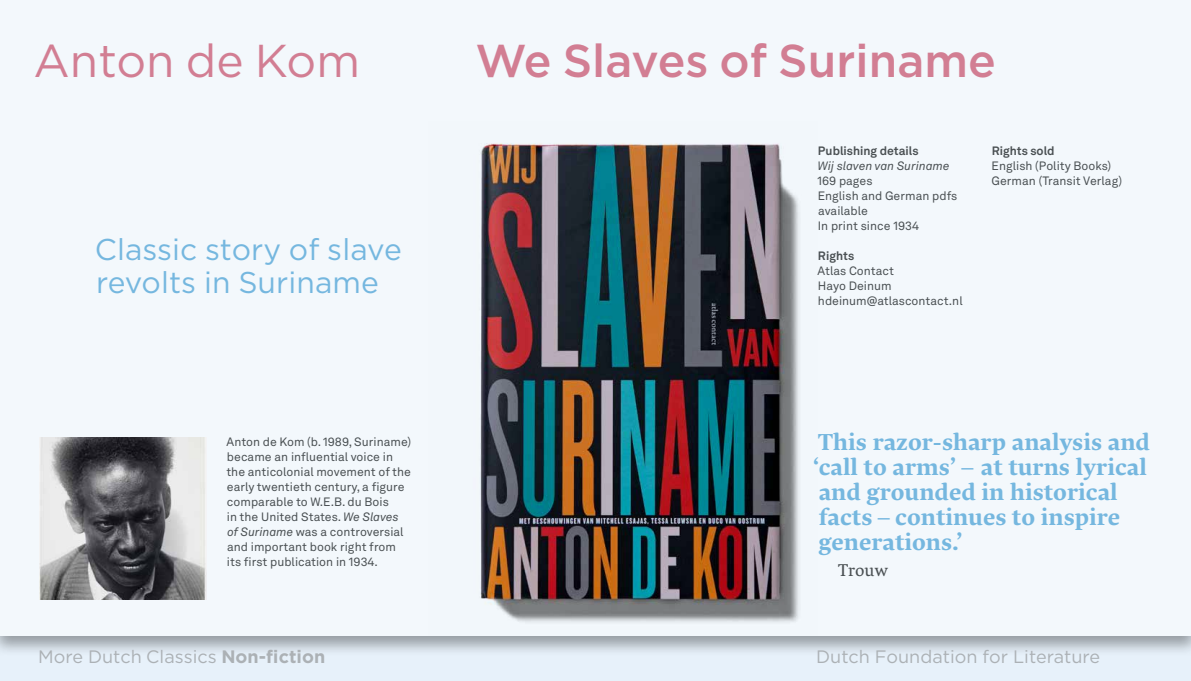
<style>
.page{position:relative;width:1191px;height:681px;background:#fff}
.page>*{position:absolute;margin:0;border:0;box-sizing:border-box;transform-origin:0 0}
.t1{font:500 46px "Gotham";color:#d27e93}
.t2{font:46px "Gotham";color:#d27e93}
.t3{font:30px/33px "Gotham";letter-spacing:.005em;color:#75b7df}
.t4{font:23px/25px "Lava Std Bld";color:#75b7df}
.t5{font:18px "Gotham";letter-spacing:.005em;color:#acb1b5}
.t6{font:17px "Lava Pro";letter-spacing:-.01em;color:#4a5053}
.t7{font:12px/15px "Akkurat LL";color:#4a5053}
.t8{font:700 12px "Akkurat LL";color:#4a5053}
.t9{font:italic 12px "Akkurat LL";color:#4a5053}
.s1{font-style:italic}
.s2{font-weight:700}
</style>
<div class="page">
<div style="left:0;top:635px;width:1191px;height:45px;background:#e7f1fa"></div>
<div style="left:0;top:0;width:1191px;height:656px;background:#000;opacity:.35"></div>
<div style="left:0;top:0;width:1191px;height:635px;background:#f3f8fc"></div>
<img style="left:480px;top:143px;width:319px;height:479px">
<img style="left:40px;top:437px;width:166px;height:162px">
<h1 class="t2" style="left:33px;top:31px;width:328px">Anton de Kom</h1>
<h1 class="t1" style="left:475px;top:30px;width:522px">We Slaves of Suriname</h1>
<h2 class="t3" style="left:95px;top:232px;width:308px">Classic story of slave revolts in Suriname</h2>
<p class="t7" style="left:226px;top:433px;width:186px">Anton de Kom (b. 1989, Suriname) became an influential voice in the anticolonial movement of the early twentieth century, a figure comparable to W.E.B. du Bois<br>in the United States. <span class="s1">We Slaves of Suriname</span> was a controversial and important book right from its first publication in 1934.</p>
<p class="t8" style="left:818px;top:141px;width:102px">Publishing details</p>
<p class="t9" style="left:817px;top:157px;width:133px">Wij slaven van Suriname</p>
<p class="t7" style="left:817px;top:173px;width:141px">169 pages<br>English and German pdfs available<br>In print since 1934</p>
<p class="t8" style="left:818px;top:246px;width:38px">Rights</p>
<p class="t7" style="left:817px;top:263px;width:147px">Atlas Contact<br>Hayo Deinum hdeinum@atlascontact.nl</p>
<p class="t8" style="left:991px;top:141px;width:64px">Rights sold</p>
<p class="t7" style="left:991px;top:158px;width:132px">English (Polity Books)<br>German (Transit Verlag)</p>
<h3 class="t4" style="left:813px;top:429px;width:338px">This razor-sharp analysis and ‘call to arms’ – at turns lyrical and grounded in historical facts – continues to inspire generations.’</h3>
<h3 class="t6" style="left:838px;top:557px;width:52px">Trouw</h3>
<h3 class="t5" style="left:38px;top:645px;width:289px">More Dutch Classics <span class="s2">Non-fiction</span></h3>
<h3 class="t5" style="left:816px;top:645px;width:285px">Dutch Foundation for Literature</h3>
</div>
